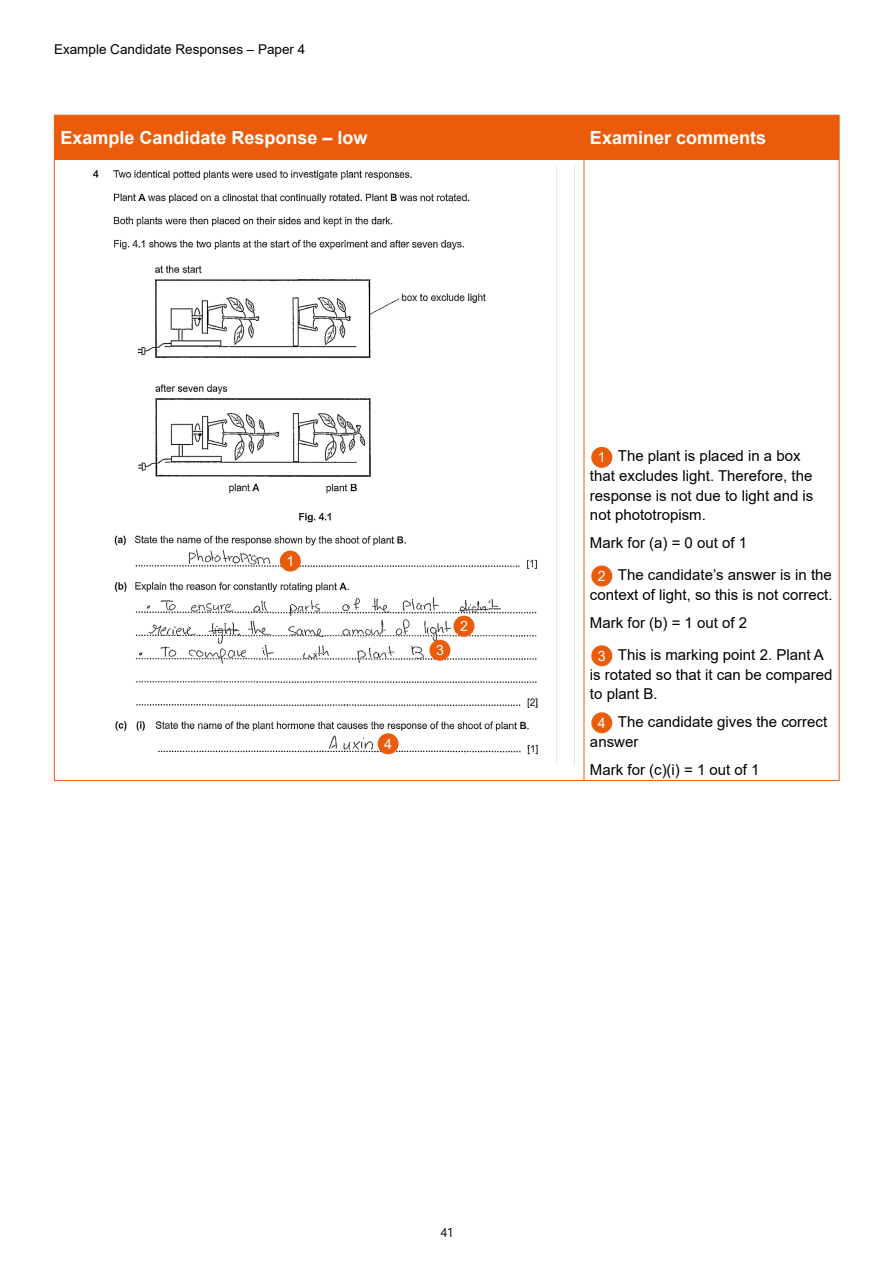
<style>
.page{position:relative;width:893px;height:1263px;background:#fff}
.page>*{position:absolute;margin:0;border:0;box-sizing:border-box;transform-origin:0 0}
.Table_heading_white{font:700 18px "Arial";color:#fff}
.Examiner_comments{font:15px/19.5px "Arial";color:#000}
.t1{font:14.25px "Arial";color:#fff}
.t2{font:13.5px "Arial";color:#000}
.t3{font:300 13.5px "Bliss Pro";color:#000}
</style>
<div class="page">
<div style="left:55px;top:116px;width:784px;height:43px;background:#ea5c0c"></div>
<hr style="left:54px;top:116px;width:1px;height:43px;background:#ea5c0c">
<hr style="left:54px;top:115px;width:530px;height:1px;background:#ea5c0c">
<hr style="left:54px;top:159px;width:530px;height:1px;background:#ea5c0c">
<hr style="left:584px;top:116px;width:1px;height:43px;background:#ea5c0c">
<hr style="left:584px;top:115px;width:255px;height:1px;background:#ea5c0c">
<hr style="left:839px;top:116px;width:1px;height:43px;background:#ea5c0c">
<hr style="left:584px;top:159px;width:255px;height:1px;background:#ea5c0c">
<hr style="left:54px;top:160px;width:1px;height:620px;background:#ea5c0c">
<hr style="left:54px;top:780px;width:530px;height:1px;background:#ea5c0c">
<hr style="left:584px;top:160px;width:1px;height:620px;background:#ea5c0c">
<hr style="left:839px;top:160px;width:1px;height:620px;background:#ea5c0c">
<hr style="left:584px;top:780px;width:255px;height:1px;background:#ea5c0c">
<img style="left:93px;top:165px;width:482px;height:600px">
<div style="left:592px;top:448px;width:20px;height:19px;background:#ea5c0c;border-radius:50%"></div>
<div style="left:591px;top:447px;width:21px;height:21px;border:1px solid #ea5c0c;border-radius:50%"></div>
<div style="left:592px;top:566px;width:20px;height:20px;background:#ea5c0c;border-radius:50%"></div>
<div style="left:591px;top:565px;width:21px;height:21px;border:1px solid #ea5c0c;border-radius:50%"></div>
<div style="left:592px;top:646px;width:20px;height:20px;background:#ea5c0c;border-radius:50%"></div>
<div style="left:591px;top:645px;width:21px;height:21px;border:1px solid #ea5c0c;border-radius:50%"></div>
<div style="left:592px;top:713px;width:20px;height:20px;background:#ea5c0c;border-radius:50%"></div>
<div style="left:591px;top:712px;width:21px;height:21px;border:1px solid #ea5c0c;border-radius:50%"></div>
<div style="left:281px;top:551px;width:19px;height:20px;background:#ea5c0c;border-radius:50%"></div>
<div style="left:280px;top:551px;width:21px;height:20px;border:1px solid #ea5c0c;border-radius:50%"></div>
<div style="left:454px;top:616px;width:20px;height:20px;background:#ea5c0c;border-radius:50%"></div>
<div style="left:453px;top:616px;width:21px;height:21px;border:1px solid #ea5c0c;border-radius:50%"></div>
<div style="left:430px;top:640px;width:20px;height:20px;background:#ea5c0c;border-radius:50%"></div>
<div style="left:429px;top:640px;width:21px;height:21px;border:1px solid #ea5c0c;border-radius:50%"></div>
<div style="left:378px;top:734px;width:20px;height:20px;background:#ea5c0c;border-radius:50%"></div>
<div style="left:378px;top:733px;width:21px;height:21px;border:1px solid #ea5c0c;border-radius:50%"></div>
<p class="t2" style="left:54px;top:40px;width:253px">Example Candidate Responses – Paper 4</p>
<p class="Table_heading_white" style="left:60px;top:125px;width:309px">Example Candidate Response – low</p>
<p class="Table_heading_white" style="left:590px;top:125px;width:178px">Examiner comments</p>
<p class="t1" style="left:286px;top:551px;width:9px">1</p>
<p class="t1" style="left:384px;top:734px;width:9px">4</p>
<p class="t1" style="left:436px;top:640px;width:9px">3</p>
<p class="t1" style="left:460px;top:616px;width:9px">2</p>
<p class="Examiner_comments" style="left:590px;top:446px;width:225px;text-indent:28px">The plant is placed in a box that excludes light. Therefore, the response is not due to light and is not phototropism.</p>
<p class="Examiner_comments" style="left:590px;top:533px;width:159px">Mark for (a) = 0 out of 1</p>
<p class="t1" style="left:598px;top:566px;width:9px">2</p>
<p class="t1" style="left:598px;top:447px;width:9px">1</p>
<p class="Examiner_comments" style="left:590px;top:565px;width:244px;text-align:right">The candidate’s answer is in the context of light, so this is not correct.</p>
<p class="Examiner_comments" style="left:590px;top:613px;width:159px">Mark for (b) = 1 out of 2</p>
<p class="t1" style="left:598px;top:646px;width:9px">3</p>
<p class="Examiner_comments" style="left:590px;top:645px;width:244px;text-indent:28px">This is marking point 2. Plant A is rotated so that it can be compared to plant B.</p>
<p class="t1" style="left:598px;top:713px;width:9px">4</p>
<p class="Examiner_comments" style="left:590px;top:712px;width:239px;text-indent:28px">The candidate gives the correct answer</p>
<p class="Examiner_comments" style="left:590px;top:759px;width:171px">Mark for (c)(i) = 1 out of 1</p>
<p class="t3" style="left:440px;top:1224px;width:14px">41</p>
</div>
